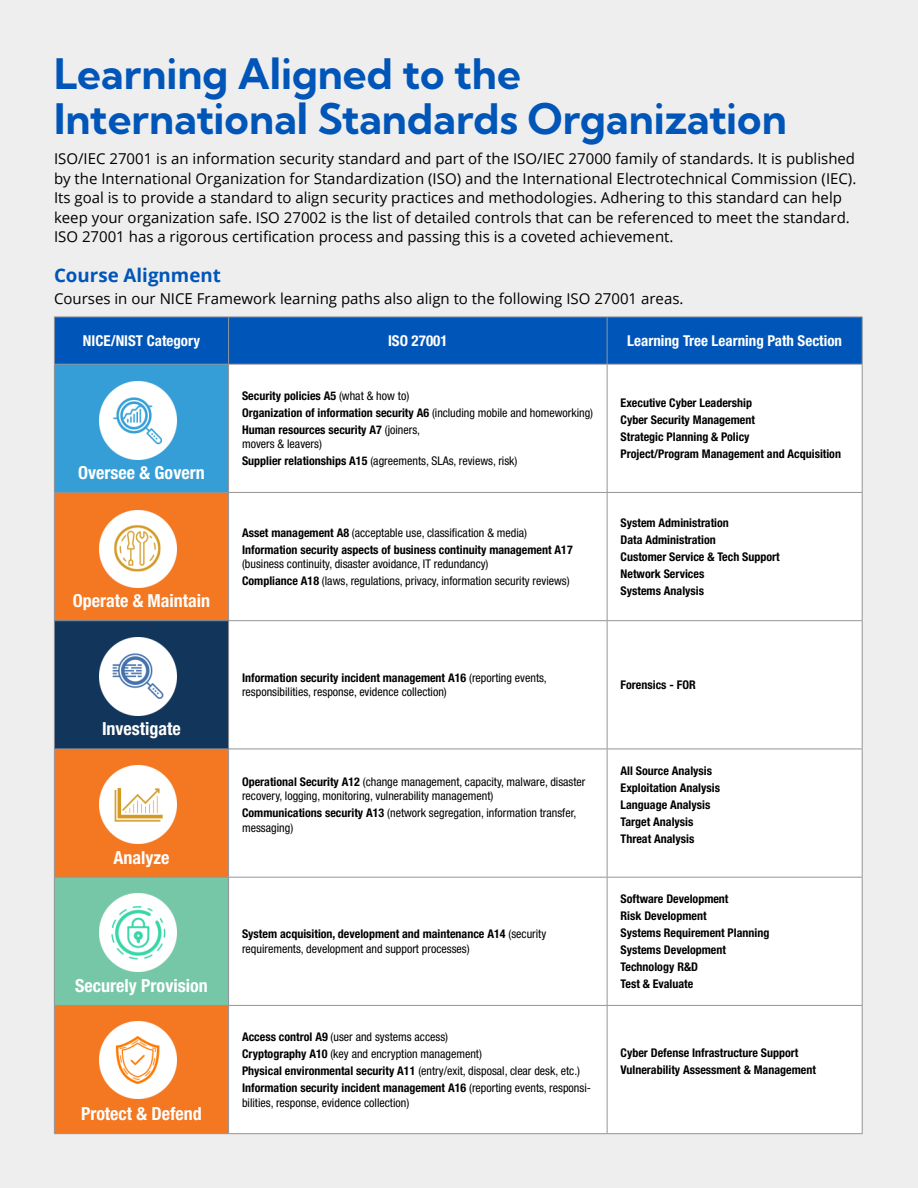
<style>
.page{position:relative;width:918px;height:1188px;background:#efeeee}
.page>*{position:absolute;margin:0;border:0;box-sizing:border-box;transform-origin:0 0}
.t1{font:700 42px/45px "Kumbh Sans";color:#0055b8}
.t2{font:700 18.75px "Open Sans";color:#0055b8}
.t3{font:700 condensed 18px "Helvetica Neue LT Std";color:#fff}
.t4{font:15px/19.5px "Open Sans";color:#000}
.t5{font:700 condensed 15px "Helvetica Neue LT Std";color:#fff}
.t6{font:condensed 12px/17.1px "Helvetica Neue LT Std";color:#000}
.t7{font:700 condensed 12px/17.1px "Helvetica Neue LT Std";color:#000}
.s1{font-weight:400}
.s2{font-weight:700}
</style>
<div class="page">
<div style="left:55px;top:318px;width:807px;height:46px;background:#0055b8"></div>
<div style="left:54px;top:364px;width:175px;height:128px;background:#369ed6"></div>
<div style="left:229px;top:365px;width:633px;height:768px;background:#fff"></div>
<div style="left:55px;top:493px;width:173px;height:640px;background:#f47721"></div>
<div style="left:54px;top:621px;width:175px;height:128px;background:#12365b"></div>
<div style="left:54px;top:877px;width:175px;height:128px;background:#75c7a8"></div>
<hr style="left:54px;top:317px;width:175px;height:1px;background:#939598">
<hr style="left:54px;top:317px;width:1px;height:47px;background:#939598">
<hr style="left:229px;top:317px;width:378px;height:1px;background:#939598">
<hr style="left:228px;top:317px;width:1px;height:47px;background:#939598">
<hr style="left:607px;top:317px;width:256px;height:1px;background:#939598">
<hr style="left:607px;top:317px;width:1px;height:47px;background:#939598">
<hr style="left:862px;top:317px;width:1px;height:47px;background:#939598">
<hr style="left:54px;top:364px;width:175px;height:1px;background:#939598">
<hr style="left:54px;top:365px;width:1px;height:127px;background:#939598">
<hr style="left:229px;top:364px;width:378px;height:1px;background:#939598">
<hr style="left:228px;top:365px;width:1px;height:127px;background:#939598">
<hr style="left:607px;top:364px;width:256px;height:1px;background:#939598">
<hr style="left:607px;top:365px;width:1px;height:127px;background:#939598">
<hr style="left:862px;top:365px;width:1px;height:127px;background:#939598">
<hr style="left:54px;top:492px;width:175px;height:1px;background:#939598">
<hr style="left:54px;top:493px;width:1px;height:127px;background:#939598">
<hr style="left:229px;top:492px;width:378px;height:1px;background:#939598">
<hr style="left:228px;top:493px;width:1px;height:127px;background:#939598">
<hr style="left:607px;top:492px;width:256px;height:1px;background:#939598">
<hr style="left:607px;top:493px;width:1px;height:127px;background:#939598">
<hr style="left:862px;top:493px;width:1px;height:127px;background:#939598">
<hr style="left:54px;top:620px;width:175px;height:1px;background:#939598">
<hr style="left:54px;top:621px;width:1px;height:128px;background:#939598">
<hr style="left:229px;top:620px;width:378px;height:1px;background:#939598">
<hr style="left:228px;top:621px;width:1px;height:128px;background:#939598">
<hr style="left:607px;top:620px;width:256px;height:1px;background:#939598">
<hr style="left:607px;top:621px;width:1px;height:128px;background:#939598">
<hr style="left:862px;top:621px;width:1px;height:128px;background:#939598">
<hr style="left:54px;top:749px;width:175px;height:1px;background:#939598">
<hr style="left:54px;top:749px;width:1px;height:128px;background:#939598">
<hr style="left:229px;top:749px;width:378px;height:1px;background:#939598">
<hr style="left:228px;top:749px;width:1px;height:128px;background:#939598">
<hr style="left:607px;top:749px;width:256px;height:1px;background:#939598">
<hr style="left:607px;top:749px;width:1px;height:128px;background:#939598">
<hr style="left:862px;top:749px;width:1px;height:128px;background:#939598">
<hr style="left:54px;top:877px;width:175px;height:1px;background:#939598">
<hr style="left:54px;top:878px;width:1px;height:127px;background:#939598">
<hr style="left:229px;top:877px;width:378px;height:1px;background:#939598">
<hr style="left:228px;top:878px;width:1px;height:127px;background:#939598">
<hr style="left:607px;top:877px;width:256px;height:1px;background:#939598">
<hr style="left:607px;top:878px;width:1px;height:127px;background:#939598">
<hr style="left:862px;top:878px;width:1px;height:127px;background:#939598">
<hr style="left:54px;top:1005px;width:175px;height:1px;background:#939598">
<hr style="left:54px;top:1006px;width:1px;height:127px;background:#939598">
<hr style="left:229px;top:1005px;width:378px;height:1px;background:#939598">
<hr style="left:228px;top:1006px;width:1px;height:127px;background:#939598">
<hr style="left:607px;top:1005px;width:256px;height:1px;background:#939598">
<hr style="left:607px;top:1006px;width:1px;height:127px;background:#939598">
<hr style="left:862px;top:1006px;width:1px;height:127px;background:#939598">
<hr style="left:54px;top:1133px;width:175px;height:1px;background:#939598">
<hr style="left:229px;top:1133px;width:378px;height:1px;background:#939598">
<hr style="left:607px;top:1133px;width:256px;height:1px;background:#939598">
<img style="left:99px;top:1021px;width:78px;height:78px">
<img style="left:99px;top:894px;width:78px;height:77px">
<img style="left:99px;top:766px;width:78px;height:77px">
<img style="left:99px;top:638px;width:78px;height:77px">
<img style="left:99px;top:510px;width:78px;height:78px">
<img style="left:99px;top:382px;width:78px;height:77px">
<h1 class="t1" style="left:54px;top:51px;width:734px">Learning Aligned to the<br>International Standards Organization</h1>
<p class="t4" style="left:54px;top:149px;width:804px">ISO/IEC 27001 is an information security standard and part of the ISO/IEC 27000 family of standards. It is published by the International Organization for Standardization (ISO) and the International Electrotechnical Commission (IEC).<br>Its goal is to provide a standard to align security practices and methodologies. Adhering to this standard can help keep your organization safe. ISO 27002 is the list of detailed controls that can be referenced to meet the standard.<br>ISO 27001 has a rigorous certification process and passing this is a coveted achievement.</p>
<h2 class="t2" style="left:54px;top:262px;width:168px">Course Alignment</h2>
<p class="t4" style="left:54px;top:288px;width:631px">Courses in our NICE Framework learning paths also align to the following ISO 27001 areas.</p>
<p class="t5" style="left:83px;top:331px;width:119px">NICE/NIST Category</p>
<p class="t5" style="left:388px;top:331px;width:61px">ISO 27001</p>
<p class="t5" style="left:627px;top:331px;width:216px">Learning Tree Learning Path Section</p>
<h3 class="t3" style="left:78px;top:462px;width:128px">Oversee &amp; Govern</h3>
<h3 class="t3" style="left:73px;top:590px;width:139px">Operate &amp; Maintain</h3>
<h3 class="t3" style="left:102px;top:718px;width:80px">Investigate</h3>
<h3 class="t3" style="left:113px;top:846px;width:57px">Analyze</h3>
<h3 class="t3" style="left:75px;top:975px;width:134px">Securely Provision</h3>
<h3 class="t3" style="left:81px;top:1103px;width:122px">Protect &amp; Defend</h3>
<p class="t7" style="left:242px;top:387px;width:353px">Security policies A5 <span class="s1">(what &amp; how to)<br></span>Organization of information security A6 <span class="s1">(including mobile and homeworking)<br></span>Human resources security A7 <span class="s1">(joiners,</span></p>
<p class="t6" style="left:242px;top:435px;width:277px">movers &amp; leavers)<br><span class="s2">Supplier relationships A15</span> (agreements, SLAs, reviews, risk)</p>
<p class="t7" style="left:242px;top:524px;width:332px">Asset management A8 <span class="s1">(acceptable use, classification &amp; media)<br></span>Information security aspects of business continuity management A17</p>
<p class="t6" style="left:242px;top:555px;width:329px">(business continuity, disaster avoidance, IT redundancy)<br><span class="s2">Compliance A18</span> (laws, regulations, privacy, information security reviews)</p>
<p class="t7" style="left:621px;top:394px;width:222px">Executive Cyber Leadership<br>Cyber Security Management<br>Strategic Planning &amp; Policy<br>Project/Program Management and Acquisition</p>
<p class="t7" style="left:621px;top:514px;width:161px">System Administration<br>Data Administration<br>Customer Service &amp; Tech Support<br>Network Services<br>Systems Analysis</p>
<p class="t6" style="left:242px;top:670px;width:306px;line-height:14.4px"><span class="s2">Information security incident management A16</span> (reporting events, responsibilities, response, evidence collection)</p>
<p class="t7" style="left:621px;top:676px;width:77px">Forensics - FOR</p>
<p class="t6" style="left:242px;top:774px;width:345px;line-height:14.4px"><span class="s2">Operational Security A12</span> (change management, capacity, malware, disaster recovery, logging, monitoring, vulnerability management)</p>
<p class="t6" style="left:242px;top:806px;width:336px;line-height:14.4px"><span class="s2">Communications security A13</span> (network segregation, information transfer, messaging)</p>
<p class="t6" style="left:242px;top:927px;width:306px;line-height:14.4px"><span class="s2">System acquisition, development and maintenance A14</span> (security requirements, development and support processes)</p>
<p class="t6" style="left:242px;top:1028px;width:350px"><span class="s2">Access control A9</span> (user and systems access)<br><span class="s2">Cryptography A10</span> (key and encryption management)<br><span class="s2">Physical environmental security A11</span> (entry/exit, disposal, clear desk, etc.)<br><span class="s2">Information security incident management A16</span> (reporting events, responsi-</p>
<p class="t6" style="left:242px;top:1094px;width:169px">bilities, response, evidence collection)</p>
<p class="t7" style="left:621px;top:762px;width:101px">All Source Analysis<br>Exploitation Analysis<br>Language Analysis<br>Target Analysis<br>Threat Analysis</p>
<p class="t7" style="left:621px;top:890px;width:150px">Software Development<br>Risk Development<br>Systems Requirement Planning<br>Systems Development<br>Technology R&amp;D<br>Test &amp; Evaluate</p>
<p class="t7" style="left:621px;top:1044px;width:197px">Cyber Defense Infrastructure Support<br>Vulnerability Assessment &amp; Management</p>
</div>
